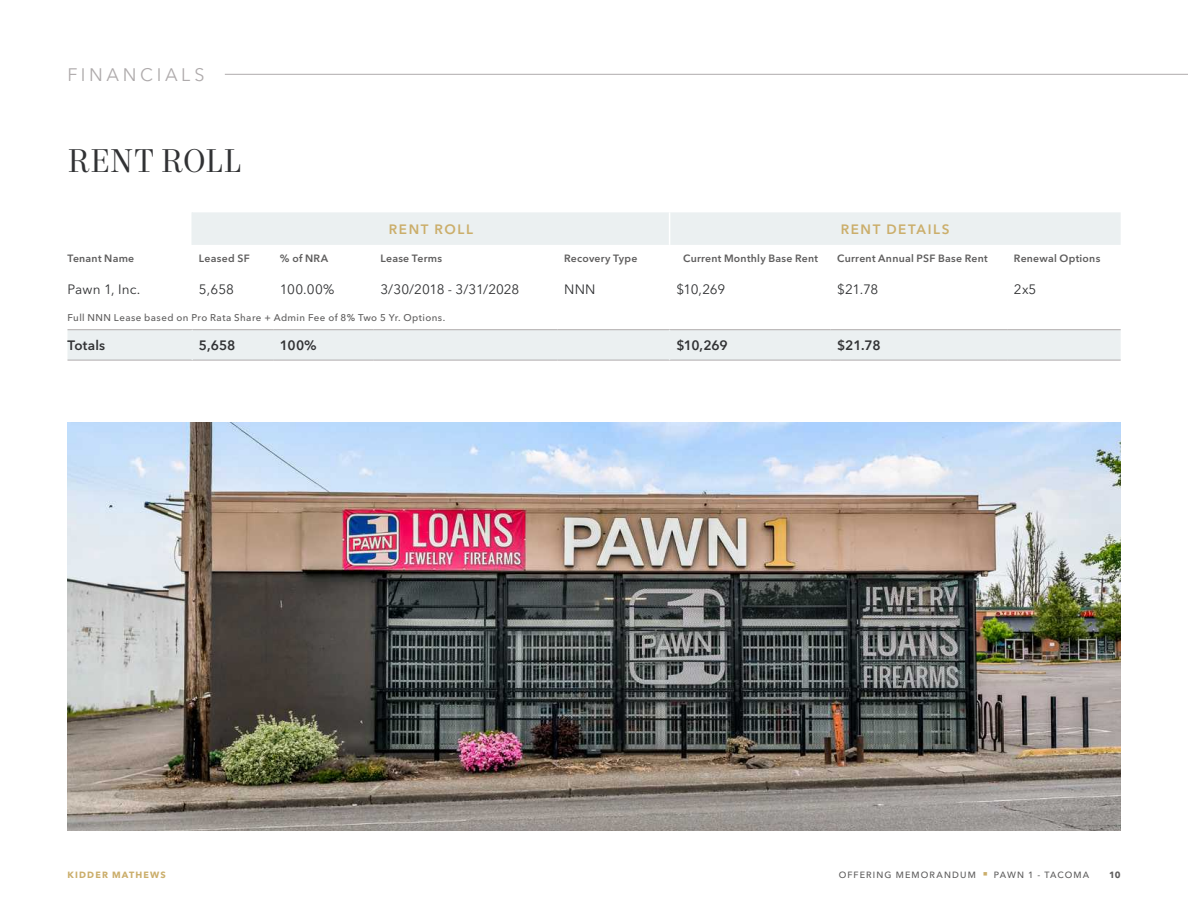
<style>
.page{position:relative;width:1188px;height:918px;background:#fff}
.page>*{position:absolute;margin:0;border:0;box-sizing:border-box;transform-origin:0 0}
.Headline_-_Level_2_-_Charcoal_2023{font:33px "Mort Modern 08";letter-spacing:.005em;color:#313234}
.Section_Identifier_-_Sterling_2023{font:18px "Avenir Next LT Pro";letter-spacing:.2em;color:#afabac}
.Table_Input_-_Charcoal_2023{font:13.5px "Avenir Next LT Pro";letter-spacing:-.005em;color:#313234}
.Table_Input_Emphasis_-_Charcoal_2023{font:600 13.5px "Avenir Next LT Pro";letter-spacing:-.01em;color:#313234}
.Subhead_-_Level_1_-_Gold_2023{font:600 13.5px "Avenir Next LT Pro";letter-spacing:.115em;color:#cbae6b}
.Table_Descriptor_-_Ash_2023{font:600 10.5px "Avenir Next LT Pro";letter-spacing:.025em;color:#5e5d5d}
.Notes_-_Ash_2023{font:500 9.75px "Avenir Next LT Pro";letter-spacing:.045em;color:#5e5d5d}
.t1{font:500 9px "Avenir Next LT Pro";letter-spacing:.13em;color:#5e5d5d}
.t2{font:700 9px "Avenir Next LT Pro";letter-spacing:.13em;color:#cbae6b}
.t3{font:700 9px "Avenir Next LT Pro";color:#5e5d5d}
.s1{color:#cbae6b}
</style>
<div class="page">
<div style="left:193px;top:212px;width:928px;height:33px;background:#ebf0f1"></div>
<div style="left:68px;top:330px;width:1053px;height:30px;background:#ebf0f1"></div>
<hr style="left:68px;top:329px;width:124px;height:1px;background:#afabac">
<hr style="left:192px;top:329px;width:81px;height:1px;background:#afabac">
<hr style="left:273px;top:329px;width:101px;height:1px;background:#afabac">
<hr style="left:374px;top:329px;width:183px;height:1px;background:#afabac">
<hr style="left:557px;top:329px;width:113px;height:1px;background:#afabac">
<hr style="left:670px;top:329px;width:161px;height:1px;background:#afabac">
<hr style="left:831px;top:329px;width:176px;height:1px;background:#afabac">
<hr style="left:1007px;top:329px;width:114px;height:1px;background:#afabac">
<hr style="left:68px;top:360px;width:124px;height:1px;background:#afabac">
<hr style="left:192px;top:360px;width:81px;height:1px;background:#afabac">
<hr style="left:273px;top:360px;width:101px;height:1px;background:#afabac">
<hr style="left:374px;top:360px;width:183px;height:1px;background:#afabac">
<hr style="left:557px;top:360px;width:113px;height:1px;background:#afabac">
<hr style="left:670px;top:360px;width:161px;height:1px;background:#afabac">
<hr style="left:831px;top:360px;width:176px;height:1px;background:#afabac">
<hr style="left:1007px;top:360px;width:114px;height:1px;background:#afabac">
<hr style="left:191px;top:212px;width:2px;height:33px;background:#ebf0f1">
<hr style="left:191px;top:330px;width:2px;height:30px;background:#ebf0f1">
<hr style="left:669px;top:330px;width:1px;height:30px;background:#ebf0f1">
<hr style="left:669px;top:212px;width:1px;height:33px;background:#fff">
<img style="left:68px;top:422px;width:1052px;height:408px">
<hr style="left:225px;top:74px;width:963px;height:1px;background:#afabac">
<p class="Section_Identifier_-_Sterling_2023" style="left:68px;top:64px;width:139px">FINANCIALS</p>
<p class="Headline_-_Level_2_-_Charcoal_2023" style="left:68px;top:141px;width:176px">RENT ROLL</p>
<p class="Subhead_-_Level_1_-_Gold_2023" style="left:389px;top:221px;width:85px">RENT ROLL</p>
<p class="Subhead_-_Level_1_-_Gold_2023" style="left:841px;top:221px;width:110px">RENT DETAILS</p>
<p class="Table_Descriptor_-_Ash_2023" style="left:68px;top:252px;width:68px">Tenant Name</p>
<p class="Table_Descriptor_-_Ash_2023" style="left:199px;top:252px;width:52px">Leased SF</p>
<p class="Table_Descriptor_-_Ash_2023" style="left:280px;top:252px;width:50px">% of NRA</p>
<p class="Table_Descriptor_-_Ash_2023" style="left:380px;top:252px;width:63px">Lease Terms</p>
<p class="Table_Descriptor_-_Ash_2023" style="left:564px;top:252px;width:75px">Recovery Type</p>
<p class="Table_Descriptor_-_Ash_2023" style="left:683px;top:252px;width:136px">Current Monthly Base Rent</p>
<p class="Table_Descriptor_-_Ash_2023" style="left:837px;top:252px;width:152px">Current Annual PSF Base Rent</p>
<p class="Table_Descriptor_-_Ash_2023" style="left:1014px;top:252px;width:88px">Renewal Options</p>
<p class="Table_Input_-_Charcoal_2023" style="left:68px;top:281px;width:74px">Pawn 1, Inc.</p>
<p class="Table_Input_-_Charcoal_2023" style="left:199px;top:281px;width:37px">5,658</p>
<p class="Table_Input_-_Charcoal_2023" style="left:280px;top:281px;width:56px">100.00%</p>
<p class="Table_Input_-_Charcoal_2023" style="left:380px;top:281px;width:140px">3/30/2018 - 3/31/2028</p>
<p class="Table_Input_-_Charcoal_2023" style="left:564px;top:281px;width:33px">NNN</p>
<p class="Table_Input_-_Charcoal_2023" style="left:676px;top:281px;width:50px">$10,269</p>
<p class="Table_Input_-_Charcoal_2023" style="left:837px;top:281px;width:43px">$21.78</p>
<p class="Table_Input_-_Charcoal_2023" style="left:1014px;top:281px;width:24px">2x5</p>
<p class="Notes_-_Ash_2023" style="left:68px;top:312px;width:379px">Full NNN Lease based on Pro Rata Share + Admin Fee of 8% Two 5 Yr. Options.</p>
<p class="Table_Input_Emphasis_-_Charcoal_2023" style="left:68px;top:337px;width:39px">Totals</p>
<p class="Table_Input_Emphasis_-_Charcoal_2023" style="left:199px;top:337px;width:38px">5,658</p>
<p class="Table_Input_Emphasis_-_Charcoal_2023" style="left:280px;top:337px;width:38px">100%</p>
<p class="Table_Input_Emphasis_-_Charcoal_2023" style="left:676px;top:337px;width:53px">$10,269</p>
<p class="Table_Input_Emphasis_-_Charcoal_2023" style="left:837px;top:337px;width:45px">$21.78</p>
<p class="t2" style="left:68px;top:869px;width:100px">KIDDER MATHEWS</p>
<p class="t1" style="left:839px;top:869px;width:252px">OFFERING MEMORANDUM <span class="s1">■</span> PAWN 1 - TACOMA</p>
<p class="t3" style="left:1109px;top:869px;width:13px">10</p>
</div>
